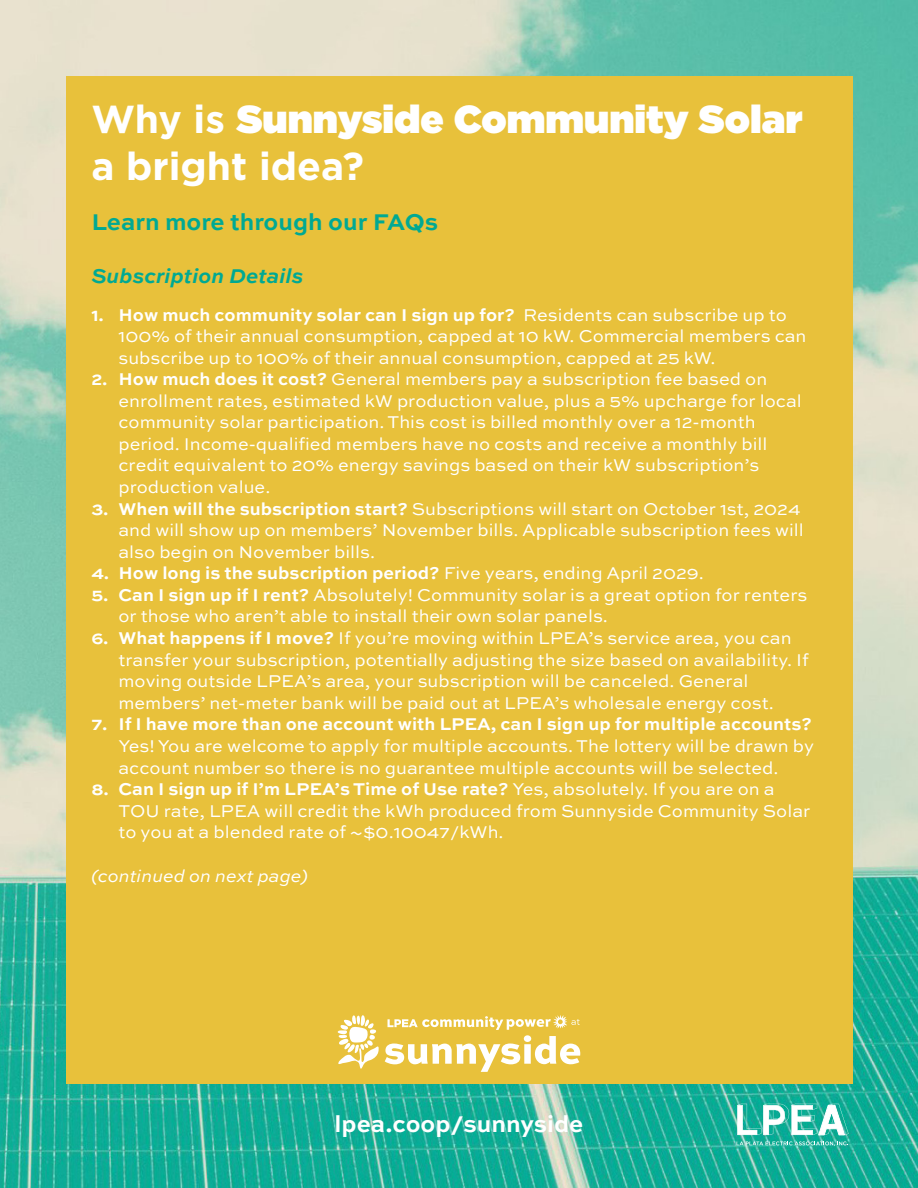
<style>
.page{position:relative;width:918px;height:1188px;background:#fff}
.page>*{position:absolute;margin:0;border:0;box-sizing:border-box;transform-origin:0 0}
.t1{font:900 39px/46.8px "Gotham";color:#fff}
.t2{font:700 24px "Sweet Sans Pro";color:#00a993}
.t3{font:700 24px "Sweet Sans Pro";color:#fff}
.t4{font:italic 700 21px "Sweet Sans Pro";color:#00a993}
.t5{font:18px/21.6px "Sweet Sans Pro";color:#fff}
.t6{font:700 18px "Sweet Sans Pro";color:#fff}
.t7{font:italic 18px "Sweet Sans Pro";color:#fff}
.s1{font-weight:700}
.s2{font-weight:400}
</style>
<div class="page">
<img style="left:0;top:1px;width:918px;height:1187px">
<div style="left:66px;top:76px;width:786px;height:1008px;background:#e8c13b"></div>
<svg style="left:737px;top:1141px;width:111px;height:5px"></svg>
<svg style="left:737px;top:1104px;width:112px;height:31px"></svg>
<svg style="left:338px;top:1015px;width:41px;height:54px"></svg>
<svg style="left:385px;top:1015px;width:195px;height:57px"></svg>
<h1 class="t1" style="left:91px;top:96px;width:712px"><span class="s1">Why is</span> Sunnyside Community Solar <span class="s1">a bright idea?</span></h1>
<p class="t2" style="left:91px;top:204px;width:348px">Learn more through our FAQs</p>
<p class="t4" style="left:91px;top:260px;width:214px">Subscription Details</p>
<p class="t5" style="left:118px;top:303px;width:690px;text-indent:-27px"><span class="s1">1. How much community solar can I sign up for?</span> Residents can subscribe up to<br>100% of their annual consumption, capped at 10 kW. Commercial members can subscribe up to 100% of their annual consumption, capped at 25 kW.</p>
<p class="t5" style="left:118px;top:368px;width:685px;text-indent:-27px"><span class="s1">2. How much does it cost?</span> General members pay a subscription fee based on enrollment rates, estimated kW production value, plus a 5% upcharge for local community solar participation. This cost is billed monthly over a 12-month period. Income-qualified members have no costs and receive a monthly bill credit equivalent to 20% energy savings based on their kW subscription’s production value.</p>
<p class="t5" style="left:118px;top:497px;width:687px;text-indent:-27px"><span class="s1">3. When will the subscription start?</span> Subscriptions will start on October 1st, 2024 and will show up on members’ November bills. Applicable subscription fees will also begin on November bills.</p>
<p class="t6" style="left:91px;top:563px;width:614px">4. How long is the subscription period? <span class="s2">Five years, ending April 2029.</span></p>
<p class="t5" style="left:118px;top:584px;width:690px;text-indent:-27px"><span class="s1">5. Can I sign up if I rent?</span> Absolutely! Community solar is a great option for renters or those who aren’t able to install their own solar panels.</p>
<p class="t5" style="left:118px;top:627px;width:692px;text-indent:-27px"><span class="s1">6. What happens if I move?</span> If you’re moving within LPEA’s service area, you can transfer your subscription, potentially adjusting the size based on availability. If moving outside LPEA’s area, your subscription will be canceled. General members’ net-meter bank will be paid out at LPEA’s wholesale energy cost.</p>
<p class="t5" style="left:118px;top:713px;width:697px;text-indent:-27px"><span class="s1">7. If I have more than one account with LPEA, can I sign up for multiple accounts?<br></span>Yes! You are welcome to apply for multiple accounts. The lottery will be drawn by account number so there is no guarantee multiple accounts will be selected.</p>
<p class="t5" style="left:118px;top:778px;width:693px;text-indent:-27px"><span class="s1">8. Can I sign up if I’m LPEA’s Time of Use rate?</span> Yes, absolutely. If you are on a<br>TOU rate, LPEA will credit the kWh produced from Sunnyside Community Solar to you at a blended rate of ~$0.10047/kWh.</p>
<p class="t7" style="left:91px;top:863px;width:218px">(continued on next page)</p>
<h2 class="t3" style="left:335px;top:1105px;width:250px">lpea.coop/sunnyside</h2>
</div>
